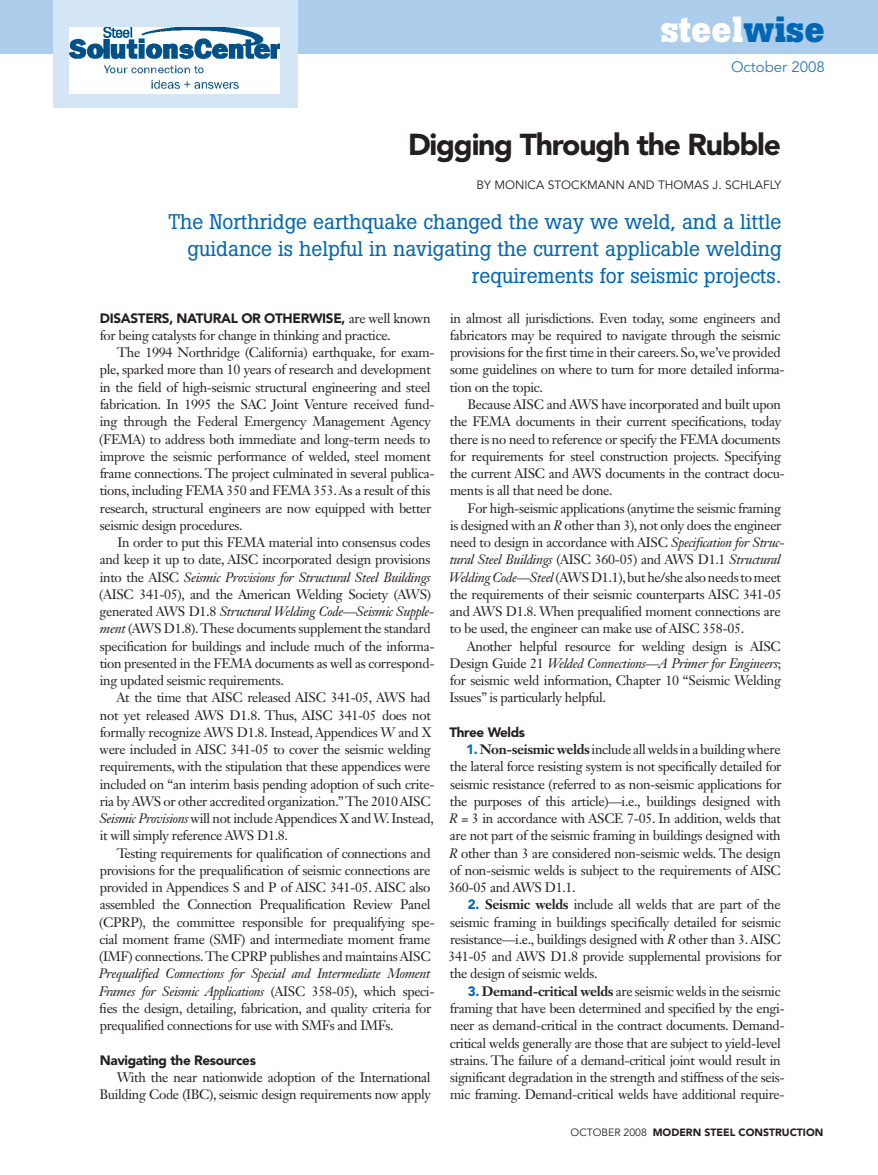
<style>
.page{position:relative;width:878px;height:1175px;background:#fff}
.page>*{position:absolute;margin:0;border:0;box-sizing:border-box;transform-origin:0 0}
.t1{font:700 36px "Boton";letter-spacing:.005em;color:#fff}
.t2{font:900 30px "Avenir LT Std";letter-spacing:-.04em;color:#231f20}
.E_Deck{font:21px/27px "Boton";color:#0166b3;text-align:right}
.t3{font:15px "Avenir LT Std";color:#2b79be}
.E_Article_Text{font:13.5px/17.2px "Janson Text LT Std";letter-spacing:-.025em;color:#231f20}
.E_Article_Lede{font:13.5px/17.2px "Janson Text LT Std";letter-spacing:-.025em;color:#231f20}
.E_Article_Subheads{font:900 13.5px "Avenir LT Std";letter-spacing:-.025em;color:#231f20}
.E_Article_Lede-2{font:900 13.5px "Avenir LT Std";color:#231f20}
.E_Article_Byline{font:12px "Avenir LT Std";color:#231f20}
.t4{font:900 10.5px "Avenir LT Std";color:#231f20}
.s1{color:#0166b3}
.s2{font-style:italic}
.s3{font-family:"Avenir LT Std";font-weight:900;color:#0166b3}
.s4{font-weight:700}
.s5{font-family:"Avenir LT Std";font-weight:900}
.s6{font-weight:400}
</style>
<div class="page">
<div style="left:0;top:0;width:878px;height:53px;background:#accdeb"></div>
<div style="left:53px;top:0;width:245px;height:107px;background:#d4e5f5"></div>
<img style="left:70px;top:27px;width:209px;height:66px">
<p class="t1" style="left:660px;top:8px;width:165px">steel<span class="s1">wise</span></p>
<p class="t3" style="left:731px;top:58px;width:95px">OCTOBER 2008</p>
<p class="t2" style="left:408px;top:126px;width:374px">Digging Through the Rubble</p>
<p class="E_Article_Byline" style="left:476px;top:178px;width:306px">BY MONICA STOCKMANN AND THOMAS J. SCHLAFLY</p>
<p class="E_Deck" style="left:168px;top:208px;width:614px">The Northridge earthquake changed the way we weld, and a little guidance is helpful in navigating the current applicable welding requirements for seismic projects.</p>
<p class="E_Article_Lede-2" style="left:100px;top:310px;width:40px">Disasters</p>
<p class="E_Article_Lede-2" style="left:169px;top:310px;width:36px">, n atur</p>
<p class="E_Article_Text" style="left:450px;top:309px;width:336px">in almost all jurisdictions. Even today, some engineers and fabricators may be required to navigate through the seismic provisions for the first time in their careers. So, we’ve provided some guidelines on where to turn for more detailed informa&shy;tion on the topic.</p>
<p class="E_Article_Text" style="left:450px;top:395px;width:336px;text-indent:18px">Because AISC and AWS have incorporated and built upon the FEMA documents in their current specifications, today there is no need to reference or specify the FEMA documents for requirements for steel construction projects. Specifying the current AISC and AWS documents in the contract docu&shy;ments is all that need be done.</p>
<p class="E_Article_Text" style="left:449px;top:499px;width:337px;text-indent:18px">For high-seismic applications (anytime the seismic framing is designed with an <span class="s2">R</span> other than 3), not only does the engineer need to design in accordance with AISC <span class="s2">Specification for Struc&shy;tural Steel Buildings</span> (AISC 360-05) and AWS D1.1 <span class="s2">Structural Welding Code—Steel</span> (AWS D1.1), but he/she also needs to meet the requirements of their seismic counterparts AISC 341-05 and AWS D1.8. When prequalified moment connections are to be used, the engineer can make use of AISC 358-05.</p>
<p class="E_Article_Text" style="left:449px;top:637px;width:333px;text-align:justify;text-indent:17px">Another helpful resource for welding design is AISC Design Guide 21 <span class="s2">Welded Connections—A Primer for Engineers</span>; for seismic weld information, Chapter 10 “Seismic Welding Issues” is particularly helpful.</p>
<p class="E_Article_Subheads" style="left:449px;top:724px;width:77px">Three Welds</p>
<p class="E_Article_Text" style="left:448px;top:740px;width:334px;text-align:justify;text-indent:18px"><span class="s3">1.</span> <span class="s4">Non-seismic welds</span> include all welds in a building where the lateral force resisting system is not specifically detailed for seismic resistance (referred to as non-seismic applications for the purposes of this article)—i.e., buildings designed with <span class="s2">R</span> = 3 in accordance with ASCE 7-05. In addition, welds that are not part of the seismic framing in buildings designed with <span class="s2">R</span> other than 3 are considered non-seismic welds. The design of non-seismic welds is subject to the requirements of AISC 360-05 and AWS D1.1.</p>
<p class="E_Article_Text" style="left:448px;top:896px;width:334px;text-align:justify;text-indent:19px"><span class="s3">2.</span> <span class="s4">Seismic welds</span> include all welds that are part of the seismic framing in buildings specifically detailed for seismic resistance—i.e., buildings designed with <span class="s2">R</span> other than 3. AISC 341-05 and AWS D1.8 provide supplemental provisions for the design of seismic welds.</p>
<p class="E_Article_Text" style="left:449px;top:982px;width:336px;text-indent:18px"><span class="s3">3.</span> <span class="s4">Demand-critical welds</span> are seismic welds in the seismic framing that have been determined and specified by the engi&shy;neer as demand-critical in the contract documents. Demand&shy;critical welds generally are those that are subject to yield-level strains. The failure of a demand-critical joint would result in significant degradation in the strength and stiffness of the seis&shy;mic framing. Demand-critical welds have additional require-</p>
<p class="E_Article_Lede" style="left:100px;top:309px;width:332px;text-indent:121px"><span class="s5">al or otherwise,</span> are well known for being catalysts for change in thinking and practice.</p>
<p class="E_Article_Text" style="left:99px;top:344px;width:337px;text-indent:18px">The 1994 Northridge (California) earthquake, for exam&shy;ple, sparked more than 10 years of research and development in the field of high-seismic structural engineering and steel fabrication. In 1995 the SAC Joint Venture received fund&shy;ing through the Federal Emergency Management Agency (FEMA) to address both immediate and long-term needs to improve the seismic performance of welded, steel moment frame connections. The project culminated in several publica&shy;tions, including FEMA 350 and FEMA 353. As a result of this research, structural engineers are now equipped with better seismic design procedures.</p>
<p class="E_Article_Text" style="left:99px;top:533px;width:337px;text-indent:18px">In order to put this FEMA material into consensus codes and keep it up to date, AISC incorporated design provisions into the AISC <span class="s2">Seismic Provisions for Structural Steel Buildings </span>(AISC 341-05), and the American Welding Society (AWS) generated AWS D1.8 <span class="s2">Structural Welding Code—Seismic Supple&shy;ment</span> (AWS D1.8). These documents supplement the standard specification for buildings and include much of the informa&shy;tion presented in the FEMA documents as well as correspond&shy;ing updated seismic requirements.</p>
<p class="E_Article_Text" style="left:99px;top:689px;width:336px;text-indent:17px">At the time that AISC released AISC 341-05, AWS had not yet released AWS D1.8. Thus, AISC 341-05 does not formally recognize AWS D1.8. Instead, Appendices W and X were included in AISC 341-05 to cover the seismic welding requirements, with the stipulation that these appendices were included on “an interim basis pending adoption of such crite&shy;ria by AWS or other accredited organization.” The 2010 AISC <span class="s2">Seismic Provisions</span> will not include Appendices X and W. Instead, it will simply reference AWS D1.8.</p>
<p class="E_Article_Text" style="left:99px;top:844px;width:337px;text-indent:18px">Testing requirements for qualification of connections and provisions for the prequalification of seismic connections are provided in Appendices S and P of AISC 341-05. AISC also assembled the Connection Prequalification Review Panel (CPRP), the committee responsible for prequalifying spe&shy;cial moment frame (SMF) and intermediate moment frame (IMF) connections. The CPRP publishes and maintains AISC <span class="s2">Prequalified Connections for Special and Intermediate Moment Frames for Seismic Applications</span> (AISC 358-05), which speci&shy;fies the design, detailing, fabrication, and quality criteria for prequalified connections for use with SMFs and IMFs.</p>
<p class="E_Article_Subheads" style="left:100px;top:1051px;width:157px">Navigating the Resources</p>
<p class="E_Article_Text" style="left:99px;top:1068px;width:333px;text-align:right">With the near nationwide adoption of the International<br>Building Code (IBC), seismic design requirements now apply</p>
<p class="t4" style="left:570px;top:1125px;width:254px"><span class="s6">OCTOBER 2008</span> MODERN STEEL CONSTRUCTION</p>
</div>
